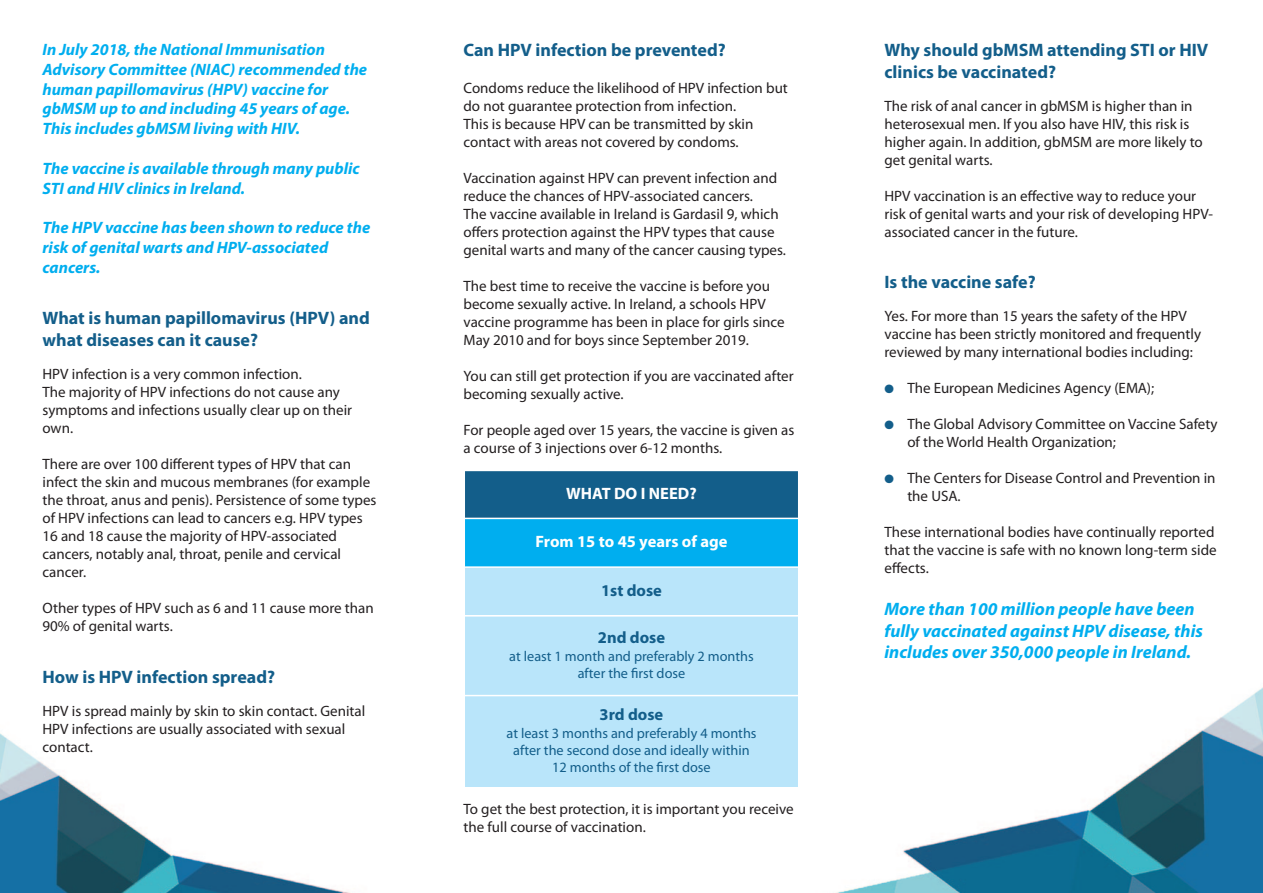
<style>
.page{position:relative;width:1263px;height:893px;background:#fff}
.page>*{position:absolute;margin:0;border:0;box-sizing:border-box;transform-origin:0 0}
.t1{font:700 18px/21.6px "Myriad Pro";color:#135e8a}
.t2{font:italic 700 18px/21.6px "Myriad Pro";color:#00aeef}
.t3{font:italic 700 16.5px/19.8px "Myriad Pro";color:#00aeef}
.t4{font:700 16.5px "Myriad Pro";color:#fff}
.t5{font:700 16.5px "Myriad Pro";color:#135e8a}
.t6{font:15px/18px "Myriad Pro";color:#231f20}
.t7{font:14.25px "Myriad Pro";color:#135e8a}
.s1{color:#135e8a}
</style>
<div class="page">
<img style="left:836px;top:687px;width:427px;height:206px">
<img style="left:0;top:733px;width:350px;height:160px">
<svg style="left:465px;top:471px;width:333px;height:316px;background:#84c8e7"></svg>
<hr style="left:465px;top:518px;width:333px;height:1px;background:#fff">
<hr style="left:465px;top:566px;width:333px;height:2px;background:#fff">
<hr style="left:465px;top:615px;width:333px;height:2px;background:#fff">
<hr style="left:465px;top:695px;width:333px;height:1px;background:#fff">
<p class="t3" style="left:43px;top:41px;width:326px">In July 2018, the National Immunisation Advisory Committee (NIAC) recommended the human papillomavirus (HPV) vaccine for gbMSM up to and including 45 years of age.<br>This includes gbMSM living with HIV.</p>
<p class="t3" style="left:43px;top:160px;width:319px">The vaccine is available through many public<br>STI and HIV clinics in Ireland.</p>
<p class="t3" style="left:43px;top:219px;width:329px">The HPV vaccine has been shown to reduce the risk of genital warts and HPV-associated cancers.</p>
<p class="t1" style="left:43px;top:309px;width:329px">What is human papillomavirus (HPV) and what diseases can it cause?</p>
<p class="t6" style="left:43px;top:366px;width:261px">HPV infection is a very common infection.</p>
<p class="t6" style="left:43px;top:384px;width:311px">The majority of HPV infections do not cause any symptoms and infections usually clear up on their own.</p>
<p class="t6" style="left:43px;top:456px;width:335px">There are over 100 different types of HPV that can infect the skin and mucous membranes (for example the throat, anus and penis). Persistence of some types of HPV infections can lead to cancers e.g. HPV types 16 and 18 cause the majority of HPV-associated cancers, notably anal, throat, penile and cervical cancer.</p>
<p class="t6" style="left:43px;top:600px;width:333px">Other types of HPV such as 6 and 11 cause more than<br>90% of genital warts.</p>
<p class="t1" style="left:43px;top:668px;width:234px">How is HPV infection spread?</p>
<p class="t6" style="left:43px;top:703px;width:324px">HPV is spread mainly by skin to skin contact. Genital<br>HPV infections are usually associated with sexual contact.</p>
<p class="t1" style="left:463px;top:41px;width:264px">Can HPV infection be prevented?</p>
<p class="t6" style="left:463px;top:81px;width:326px">Condoms reduce the likelihood of HPV infection but do not guarantee protection from infection.</p>
<p class="t6" style="left:463px;top:117px;width:291px">This is because HPV can be transmitted by skin contact with areas not covered by condoms.</p>
<p class="t6" style="left:463px;top:171px;width:315px">Vaccination against HPV can prevent infection and reduce the chances of HPV-associated cancers.</p>
<p class="t6" style="left:463px;top:207px;width:324px">The vaccine available in Ireland is Gardasil 9, which offers protection against the HPV types that cause genital warts and many of the cancer causing types.</p>
<p class="t6" style="left:463px;top:279px;width:323px">The best time to receive the vaccine is before you become sexually active. In Ireland, a schools HPV vaccine programme has been in place for girls since May 2010 and for boys since September 2019.</p>
<p class="t6" style="left:463px;top:369px;width:332px">You can still get protection if you are vaccinated after becoming sexually active.</p>
<p class="t6" style="left:463px;top:423px;width:332px">For people aged over 15 years, the vaccine is given as a course of 3 injections over 6-12 months.</p>
<p class="t4" style="left:566px;top:487px;width:132px">WHAT DO I NEED?</p>
<p class="t4" style="left:536px;top:535px;width:193px">From 15 to 45 years of age</p>
<p class="t5" style="left:601px;top:584px;width:62px">1st dose</p>
<p class="t5" style="left:598px;top:631px;width:69px">2nd dose</p>
<p class="t7" style="left:509px;top:650px;width:246px">at least 1 month and preferably 2 months</p>
<p class="t7" style="left:578px;top:668px;width:109px">after the first dose</p>
<p class="t5" style="left:600px;top:708px;width:65px">3rd dose</p>
<p class="t7" style="left:506px;top:728px;width:252px">at least 3 months and preferably 4 months</p>
<p class="t7" style="left:513px;top:745px;width:238px">after the second dose and ideally within</p>
<p class="t7" style="left:552px;top:762px;width:160px">12 months of the first dose</p>
<p class="t6" style="left:463px;top:801px;width:332px">To get the best protection, it is important you receive the full course of vaccination.</p>
<p class="t1" style="left:884px;top:41px;width:325px">Why should gbMSM attending STI or HIV clinics be vaccinated?</p>
<p class="t6" style="left:884px;top:98px;width:320px">The risk of anal cancer in gbMSM is higher than in heterosexual men. If you also have HIV, this risk is higher again. In addition, gbMSM are more likely to get genital warts.</p>
<p class="t6" style="left:884px;top:188px;width:330px">HPV vaccination is an effective way to reduce your risk of genital warts and your risk of developing HPV&shy;associated cancer in the future.</p>
<p class="t1" style="left:884px;top:273px;width:153px">Is the vaccine safe?</p>
<p class="t6" style="left:884px;top:308px;width:318px">Yes. For more than 15 years the safety of the HPV vaccine has been strictly monitored and frequently reviewed by many international bodies including:</p>
<p class="t6" style="left:884px;top:380px;width:271px"><span class="s1">●</span> The European Medicines Agency (EMA);</p>
<p class="t6" style="left:907px;top:416px;width:312px;text-indent:-23px"><span class="s1">●</span> The Global Advisory Committee on Vaccine Safety of the World Health Organization;</p>
<p class="t6" style="left:907px;top:470px;width:310px;text-indent:-23px"><span class="s1">●</span> The Centers for Disease Control and Prevention in the USA.</p>
<p class="t6" style="left:884px;top:524px;width:334px">These international bodies have continually reported that the vaccine is safe with no known long-term side effects.</p>
<p class="t2" style="left:884px;top:600px;width:320px">More than 100 million people have been fully vaccinated against HPV disease, this includes over 350,000 people in Ireland.</p>
</div>
